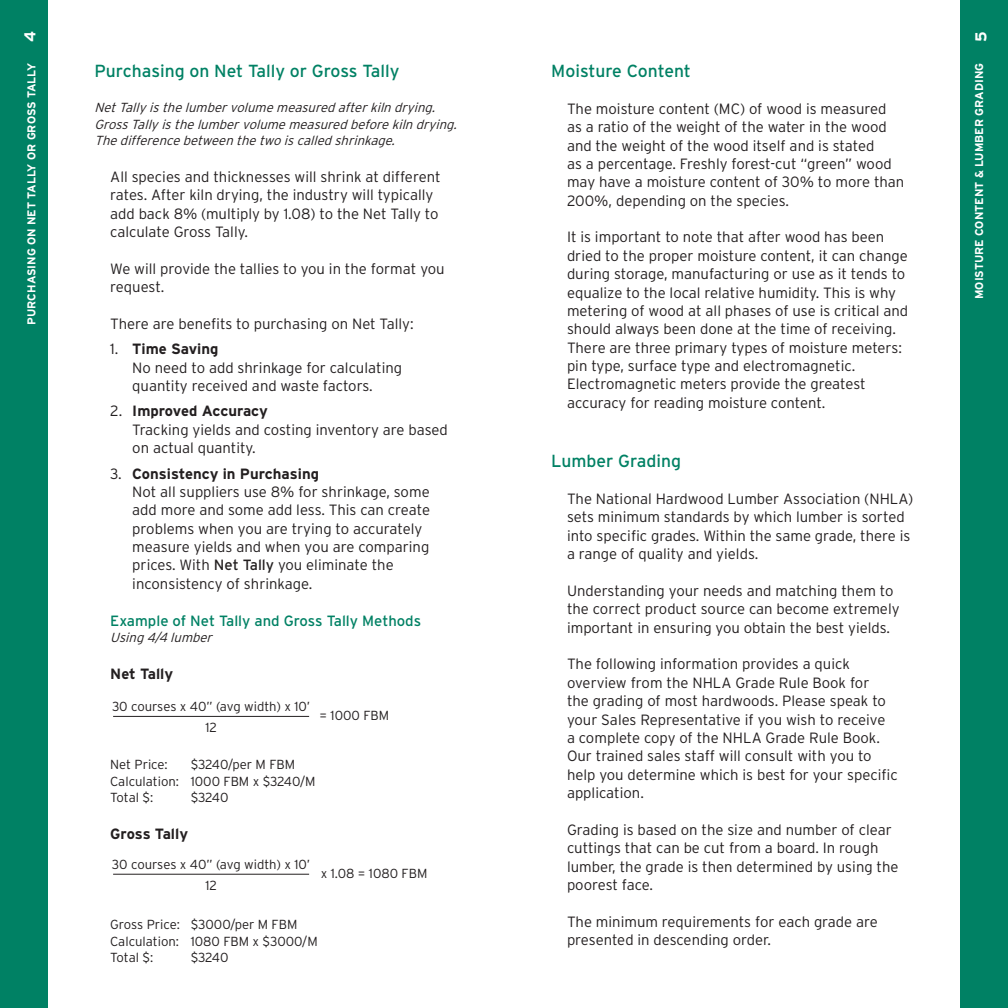
<style>
.page{position:relative;width:1008px;height:1008px;background:#fff}
.page>*{position:absolute;margin:0;border:0;box-sizing:border-box;transform-origin:0 0}
.body1{font:17.5px "Interstate";color:#008164}
.t1{font:700 15.75px "Interstate";color:#fff}
.body1-2{font:300 14.88px/18.4px "Interstate";color:#231f20}
.list4{font:300 14.88px/18.4px "Interstate";color:#231f20}
.list5{font:300 14.88px/18.4px "Interstate";color:#231f20}
.list4-2{font:700 14.88px "Interstate";color:#231f20}
.body1-3{font:14.88px "Interstate";color:#008164}
.body1-4{font:700 14.88px "Interstate";color:#231f20}
.list1{font:700 14.88px "Interstate";color:#231f20}
.caption3{font:300 13.12px/21px "Interstate";color:#231f20;text-align:center}
.caption1{font:italic 300 13.12px "Interstate";color:#231f20}
.caption5{font:italic 300 13.12px "Interstate";color:#231f20}
.t2{font:700 11.38px "Interstate";color:#fff}
.s1{font-weight:300}
.s2{font-weight:400}
</style>
<div class="page">
<div style="left:0;top:0;width:47px;height:1008px;background:#008164"></div>
<div style="left:961px;top:0;width:47px;height:1008px;background:#008164"></div>
<hr style="left:113px;top:716px;width:196px;height:1px;background:#231f20">
<hr style="left:113px;top:826px;width:196px;height:1px;background:#231f20">
<hr style="left:153px;top:962px;width:238px;height:1px;background:#231f20">
<hr style="left:113px;top:859px;width:196px;height:1px;background:#231f20">
<hr style="left:113px;top:874px;width:196px;height:1px;background:#231f20">
<hr style="left:153px;top:1007px;width:277px;height:1px;background:#231f20">
<p class="t1" style="left:21px;top:42px;width:12px;rotate:-90deg">4</p>
<p class="t2" style="left:25px;top:325px;width:263px;rotate:-90deg">PURCHASING ON NET TALLY OR GROSS TALLY</p>
<p class="body1" style="left:94px;top:61px;width:306px">Purchasing on Net Tally or Gross Tally</p>
<p class="caption1" style="left:94px;top:100px;width:346px">NetTallyisthelumbervolumemeasured afterkiln drying.</p>
<p class="caption1" style="left:94px;top:117px;width:368px">GrossTallyisthelumbervolumemeasured beforekiln drying.</p>
<p class="caption1" style="left:94px;top:133px;width:306px">Thedifferencebetween thetwo iscalled shrinkage.</p>
<p class="body1-2" style="left:110px;top:168px;width:332px">All species and thicknesses will shrink at different rates. After kiln drying, the industry will typically add back 8% (multiply by 1.08) to the Net Tally to calculate Gross Tally.</p>
<p class="body1-2" style="left:110px;top:259px;width:336px">We will provide the tallies to you in the format you request.</p>
<p class="body1-2" style="left:110px;top:315px;width:305px">There are benefits to purchasing on Net Tally:</p>
<p class="list1" style="left:110px;top:341px;width:110px"><span class="s1">1.</span> Time Saving</p>
<p class="list5" style="left:132px;top:358px;width:271px">No need to add shrinkage for calculating quantity received and waste factors.</p>
<p class="list4-2" style="left:110px;top:403px;width:159px"><span class="s1">2.</span> Improved Accuracy</p>
<p class="list5" style="left:132px;top:420px;width:317px">Tracking yields and costing inventory are based on actual quantity.</p>
<p class="list4-2" style="left:110px;top:465px;width:210px"><span class="s1">3.</span> Consistency in Purchasing</p>
<p class="list4" style="left:132px;top:482px;width:299px">Not all suppliers use 8% for shrinkage, some add more and some add less. This can create problems when you are trying to accurately measure yields and when you are comparing prices. With <span class="s2">Net Tally</span> you eliminate the inconsistency of shrinkage.</p>
<p class="body1-3" style="left:110px;top:612px;width:312px">Example of Net Tally and Gross Tally Methods</p>
<p class="caption5" style="left:110px;top:630px;width:107px">Using 4/4 lumber</p>
<p class="body1-4" style="left:110px;top:665px;width:65px">Net Tally</p>
<p class="body1" style="left:551px;top:61px;width:141px">Moisture Content</p>
<p class="body1-2" style="left:567px;top:99px;width:339px">The moisture content (MC) of wood is measured as a ratio of the weight of the water in the wood and the weight of the wood itself and is stated<br>as a percentage. Freshly forest-cut “green” wood may have a moisture content of 30% to more than 200%, depending on the species.</p>
<p class="body1-2" style="left:567px;top:228px;width:343px">It is important to note that after wood has been dried to the proper moisture content, it can change during storage, manufacturing or use as it tends to equalize to the local relative humidity. This is why metering of wood at all phases of use is critical and should always been done at the time of receiving.<br>There are three primary types of moisture meters: pin type, surface type and electromagnetic.<br>Electromagnetic meters provide the greatest accuracy for reading moisture content.</p>
<p class="body1" style="left:551px;top:451px;width:131px">Lumber Grading</p>
<p class="body1-2" style="left:567px;top:490px;width:348px">The National Hardwood Lumber Association (NHLA) sets minimum standards by which lumber is sorted into specific grades. Within the same grade, there is a range of quality and yields.</p>
<p class="body1-2" style="left:567px;top:581px;width:334px">Understanding your needs and matching them to the correct product source can become extremely important in ensuring you obtain the best yields.</p>
<p class="body1-2" style="left:567px;top:655px;width:332px">The following information provides a quick overview from the NHLA Grade Rule Book for<br>the grading of most hardwoods. Please speak to your Sales Representative if you wish to receive<br>a complete copy of the NHLA Grade Rule Book.<br>Our trained sales staff will consult with you to help you determine which is best for your specific application.</p>
<p class="body1-2" style="left:567px;top:820px;width:333px">Grading is based on the size and number of clear cuttings that can be cut from a board. In rough lumber, the grade is then determined by using the poorest face.</p>
<p class="body1-2" style="left:567px;top:912px;width:312px">The minimum requirements for each grade are presented in descending order.</p>
<p class="caption3" style="left:112px;top:696px;width:200px">30 courses x 40” (avg width) x 10’<br>12</p>
<p class="caption3" style="left:320px;top:705px;width:71px">= 1000 FBM</p>
<p class="caption3" style="left:558px;top:696px;width:221px">(avg width) x # courses x (avg length)<br>12</p>
<p class="caption3" style="left:787px;top:705px;width:67px">x thickness</p>
<p class="caption3" style="left:558px;top:743px;width:221px">(avg width) x # courses x (avg length)<br>12</p>
<p class="caption3" style="left:787px;top:752px;width:67px">x thickness</p>
<p class="caption3" style="left:110px;top:754px;width:59px">Net Price:</p>
<p class="caption3" style="left:191px;top:754px;width:106px">$3240/per M FBM</p>
<p class="caption3" style="left:110px;top:770px;width:207px">Calculation: 1000 FBM x $3240/M</p>
<p class="caption3" style="left:110px;top:787px;width:44px">Total $:</p>
<p class="caption3" style="left:191px;top:787px;width:39px">$3240</p>
<p class="body1-4" style="left:110px;top:826px;width:79px">Gross Tally</p>
<p class="caption3" style="left:205px;top:764px;width:13px">12</p>
<p class="caption3" style="left:112px;top:854px;width:200px">30 courses x 40” (avg width) x 10’<br>12</p>
<p class="caption3" style="left:321px;top:862px;width:108px">x 1.08 = 1080 FBM</p>
<p class="caption3" style="left:110px;top:914px;width:189px">Gross Price: $3000/per M FBM</p>
<p class="caption3" style="left:110px;top:931px;width:209px">Calculation: 1080 FBM x $3000/M</p>
<p class="caption3" style="left:110px;top:947px;width:44px">Total $:</p>
<p class="caption3" style="left:191px;top:947px;width:39px">$3240</p>
<p class="caption3" style="left:113px;top:951px;width:31px">SM =</p>
<p class="t1" style="left:972px;top:42px;width:12px;rotate:-90deg">5</p>
<p class="t2" style="left:973px;top:299px;width:238px;rotate:-90deg">MOISTURE CONTENT &amp; LUMBER GRADING</p>
</div>
